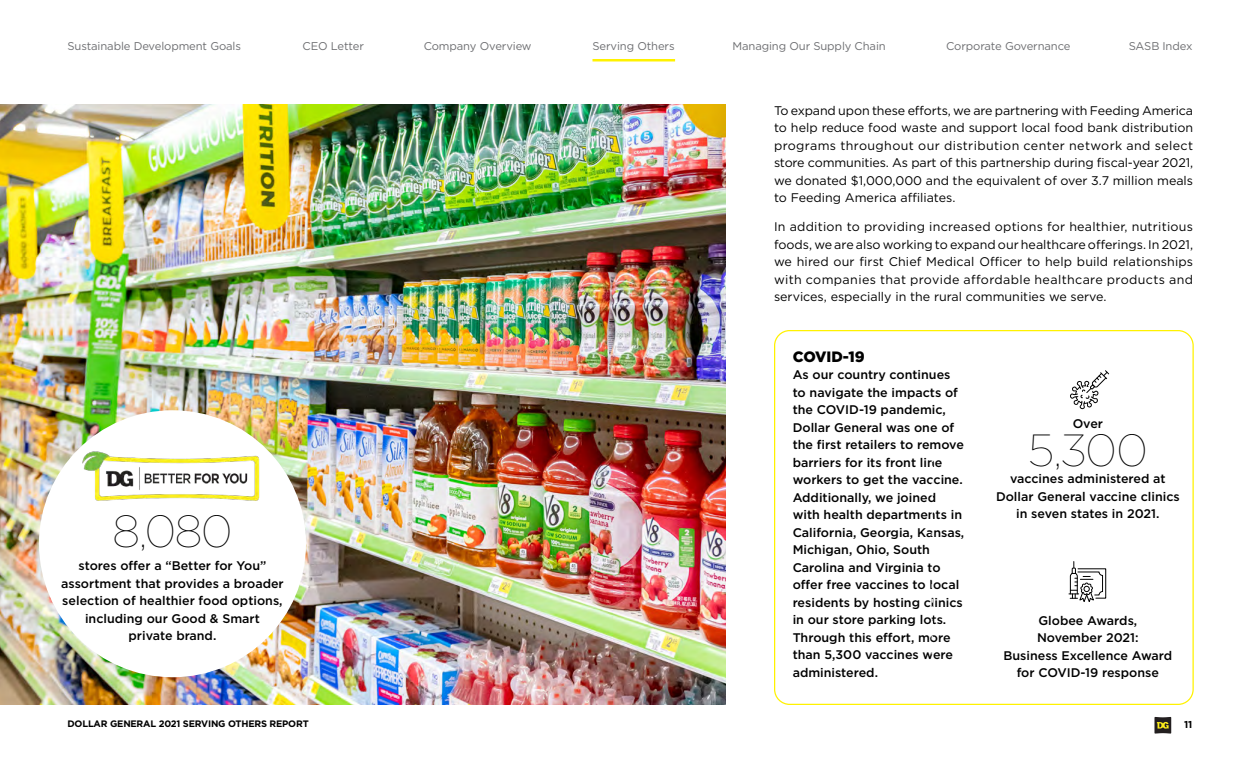
<style>
.page{position:relative;width:1260px;height:765px;background:#fff}
.page>*{position:absolute;margin:0;border:0;box-sizing:border-box;transform-origin:0 0}
.t1{font:100 45px "Gotham";letter-spacing:-.035em;color:#000}
.t2{font:900 15px "Gotham";color:#000}
.t3{font:500 12.5px/17.5px "Gotham";color:#000;text-align:center}
.t4{font:12.5px/17.5px "Gotham";color:#000;text-align:justify}
.t5{font:11.25px "Gotham";letter-spacing:-.01em;color:#6d6e71}
.t6{font:700 10px "Gotham";color:#000}
.t7{font:700 9.38px "Gotham";letter-spacing:-.02em;color:#000}
</style>
<div class="page">
<svg style="left:1154px;top:717px;width:17px;height:17px"></svg>
<svg style="left:1070px;top:370px;width:40px;height:40px"></svg>
<img style="left:0;top:105px;width:726px;height:600px">
<div style="left:39px;top:410px;width:267px;height:267px;background:#fff;border-radius:50%"></div>
<img style="left:76px;top:449px;width:193px;height:52px">
<hr style="left:592px;top:59px;width:83px;height:2px;background:#fff200">
<svg style="left:1069px;top:562px;width:38px;height:40px"></svg>
<p class="t5" style="left:68px;top:39px;width:175px">Sustainable Development Goals</p>
<p class="t5" style="left:303px;top:39px;width:63px">CEO Letter</p>
<p class="t5" style="left:424px;top:39px;width:109px">Company Overview</p>
<p class="t5" style="left:593px;top:39px;width:84px">Serving Others</p>
<p class="t5" style="left:732px;top:39px;width:155px">Managing Our Supply Chain</p>
<p class="t5" style="left:946px;top:39px;width:126px">Corporate Governance</p>
<p class="t5" style="left:1129px;top:39px;width:65px">SASB Index</p>
<h1 class="t1" style="left:112px;top:503px;width:122px">8,080</h1>
<p class="t3" style="left:61px;top:557px;width:224px">stores offer a “Better for You” assortment that provides a broader selection of healthier food options, including our Good &amp; Smart<br>private brand.</p>
<p class="t4" style="left:774px;top:102px;width:421px">To expand upon these efforts, we are partnering with Feeding America to help reduce food waste and support local food bank distribution programs throughout our distribution center network and select store communities. As part of this partnership during fiscal-year 2021, we donated $1,000,000 and the equivalent of over 3.7 million meals to Feeding America affiliates.</p>
<p class="t4" style="left:774px;top:218px;width:421px">In addition to providing increased options for healthier, nutritious foods, we are also working to expand our healthcare offerings. In 2021, we hired our first Chief Medical Officer to help build relationships with companies that provide affordable healthcare products and services, especially in the rural communities we serve.</p>
<p class="t2" style="left:793px;top:346px;width:74px">COVID-19</p>
<p class="t3" style="left:793px;top:366px;width:173px;text-align:left">As our country continues to navigate the impacts of the COVID-19 pandemic,<br>Dollar General was one of the first retailers to remove barriers for its front line workers to get the vaccine.<br>Additionally, we joined with health departments in<br>California, Georgia, Kansas,<br>Michigan, Ohio, South<br>Carolina and Virginia to offer free vaccines to local residents by hosting clinics in our store parking lots.<br>Through this effort, more than 5,300 vaccines were administered.</p>
<p class="t3" style="left:1073px;top:415px;width:32px">Over</p>
<h1 class="t1" style="left:1028px;top:422px;width:122px">5,300</h1>
<p class="t3" style="left:996px;top:470px;width:185px">vaccines administered at<br>Dollar General vaccine clinics in seven states in 2021.</p>
<p class="t3" style="left:1003px;top:611px;width:170px">Globee Awards,<br>November 2021:<br>Business Excellence Award for COVID-19 response</p>
<p class="t7" style="left:68px;top:718px;width:243px">DOLLAR GENERAL 2021 SERVING OTHERS REPORT</p>
<p class="t6" style="left:1184px;top:718px;width:10px">11</p>
</div>
